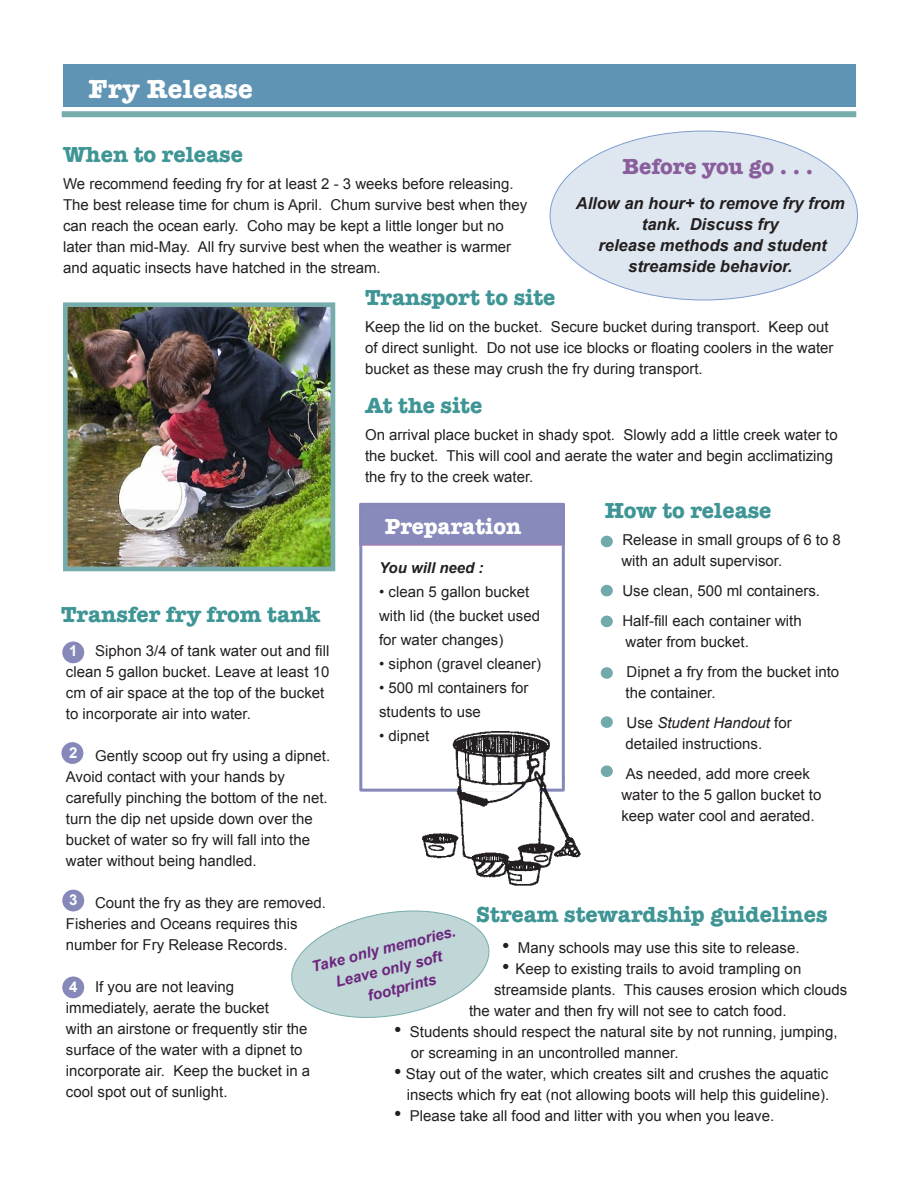
<style>
.page{position:relative;width:918px;height:1188px;background:#fff}
.page>*{position:absolute;margin:0;border:0;box-sizing:border-box;transform-origin:0 0}
.t1{font:700 27px "American Typewriter";letter-spacing:.01em;color:#fff}
.t2{font:700 22.5px "American Typewriter";color:#3f9595}
.t3{font:700 22.5px "American Typewriter";color:#895e9c}
.t4{font:700 22.5px "American Typewriter";color:#fff}
.t5{font:italic 700 16.5px/21px "Arial";color:#231f20;text-align:center}
.t6{font:15px/21px "Arial";color:#231f20}
.t7{font:italic 700 15px/21px "Arial";color:#6b257e;text-align:center}
.t8{font:italic 700 15px "Arial";color:#231f20}
.t9{font:700 15px "Arial";color:#fff}
.s1{font-style:italic}
.s2{font-size:21px}
</style>
<div class="page">
<div style="left:63px;top:64px;width:793px;height:43px;background:#6094b5"></div>
<div style="left:62px;top:111px;width:794px;height:6px;background:#77acad"></div>
<img style="left:69px;top:308px;width:260px;height:257px">
<div style="left:63px;top:302px;width:272px;height:269px;border:5px solid #77acad"></div>
<div style="left:550px;top:131px;width:308px;height:169px;background:#dee7ef;border-radius:50%"></div>
<div style="left:360px;top:504px;width:204px;height:41px;background:#888abc"></div>
<div style="left:359px;top:503px;width:206px;height:43px;border:2px solid #a382b3"></div>
<div style="left:359px;top:503px;width:206px;height:289px;border:3px solid #8688ba"></div>
<img style="left:417px;top:728px;width:164px;height:158px">
<div style="left:61px;top:742px;width:23px;height:23px;background:#8688ba;border-radius:50%"></div>
<div style="left:60px;top:741px;width:25px;height:24px;border:1px solid #fff;border-radius:50%"></div>
<div style="left:62px;top:976px;width:23px;height:23px;background:#8688ba;border-radius:50%"></div>
<div style="left:61px;top:975px;width:25px;height:25px;border:1px solid #fff;border-radius:50%"></div>
<div style="left:62px;top:889px;width:23px;height:23px;background:#8688ba;border-radius:50%"></div>
<div style="left:61px;top:888px;width:25px;height:25px;border:1px solid #fff;border-radius:50%"></div>
<div style="left:62px;top:641px;width:23px;height:23px;background:#8688ba;border-radius:50%"></div>
<div style="left:61px;top:640px;width:25px;height:25px;border:1px solid #fff;border-radius:50%"></div>
<div style="left:601px;top:536px;width:12px;height:11px;background:#72aaab;border-radius:50%"></div>
<hr style="left:523px;top:788px;width:16px;height:4px;background:#fff">
<div style="left:462px;top:787px;width:50px;height:5px;background:#fff"></div>
<svg style="left:291px;top:910px;width:199px;height:108px"></svg>
<svg style="left:504px;top:783px;width:30px;height:18px"></svg>
<div style="left:601px;top:585px;width:12px;height:11px;background:#72aaab;border-radius:50%"></div>
<div style="left:601px;top:616px;width:12px;height:11px;background:#72aaab;border-radius:50%"></div>
<div style="left:601px;top:667px;width:12px;height:12px;background:#72aaab;border-radius:50%"></div>
<div style="left:601px;top:716px;width:12px;height:12px;background:#72aaab;border-radius:50%"></div>
<div style="left:601px;top:765px;width:12px;height:12px;background:#72aaab;border-radius:50%"></div>
<p class="t1" style="left:89px;top:65px;width:166px">Fry Release</p>
<p class="t2" style="left:63px;top:135px;width:182px">When to release</p>
<p class="t6" style="left:63px;top:173px;width:466px">We recommend feeding fry for at least 2 - 3 weeks before releasing.<br>The best release time for chum is April. Chum survive best when they can reach the ocean early. Coho may be kept a little longer but no later than mid-May. All fry survive best when the weather is warmer and aquatic insects have hatched in the stream.</p>
<p class="t3" style="left:623px;top:147px;width:192px">Before you go . . .</p>
<p class="t5" style="left:576px;top:194px;width:271px">Allow an hour+ to remove fry from tank. Discuss fry</p>
<p class="t5" style="left:598px;top:236px;width:230px">release methods and student streamside behavior.</p>
<p class="t2" style="left:365px;top:278px;width:192px">Transport to site</p>
<p class="t6" style="left:365px;top:316px;width:470px">Keep the lid on the bucket. Secure bucket during transport. Keep out of direct sunlight. Do not use ice blocks or floating coolers in the water bucket as these may crush the fry during transport.</p>
<p class="t2" style="left:365px;top:386px;width:119px">At the site</p>
<p class="t6" style="left:365px;top:424px;width:474px">On arrival place bucket in shady spot. Slowly add a little creek water to the bucket. This will cool and aerate the water and begin acclimatizing the fry to the creek water.</p>
<p class="t2" style="left:605px;top:491px;width:168px">How to release</p>
<p class="t6" style="left:621px;top:530px;width:221px;text-indent:-17px">• Release in small groups of 6 to 8 with an adult supervisor.</p>
<p class="t6" style="left:605px;top:581px;width:217px">• Use clean, 500 ml containers.</p>
<p class="t6" style="left:626px;top:611px;width:178px;text-indent:-21px">• Half-fill each container with water from bucket.</p>
<p class="t6" style="left:626px;top:662px;width:215px;text-indent:-21px">• Dipnet a fry from the bucket into the container.</p>
<p class="t6" style="left:605px;top:713px;width:189px;text-align:center">• Use <span class="s1">Student Handout</span> for detailed instructions.</p>
<p class="t6" style="left:621px;top:764px;width:202px;text-indent:-17px">• As needed, add more creek water to the 5 gallon bucket to keep water cool and aerated.</p>
<p class="t4" style="left:385px;top:507px;width:138px">Preparation</p>
<p class="t8" style="left:379px;top:558px;width:106px">You will need :</p>
<p class="t6" style="left:379px;top:580px;width:162px;line-height:24px">• clean 5 gallon bucket with lid (the bucket used for water changes)</p>
<p class="t6" style="left:379px;top:653px;width:163px">• siphon (gravel cleaner)</p>
<p class="t6" style="left:379px;top:676px;width:151px;line-height:24px">• 500 ml containers for students to use</p>
<p class="t6" style="left:379px;top:725px;width:52px">• dipnet</p>
<p class="t2" style="left:61px;top:595px;width:261px">Transfer fry from tank</p>
<p class="t6" style="left:66px;top:640px;width:265px;text-indent:29px">Siphon 3/4 of tank water out and fill clean 5 gallon bucket. Leave at least 10 cm of air space at the top of the bucket to incorporate air into water.</p>
<p class="t6" style="left:66px;top:745px;width:266px;text-indent:29px">Gently scoop out fry using a dipnet.<br>Avoid contact with your hands by carefully pinching the bottom of the net. turn the dip net upside down over the bucket of water so fry will fall into the water without being handled.</p>
<p class="t6" style="left:66px;top:892px;width:262px;text-indent:29px">Count the fry as they are removed.<br>Fisheries and Oceans requires this number for Fry Release Records.</p>
<p class="t6" style="left:95px;top:976px;width:141px">If you are not leaving</p>
<p class="t6" style="left:66px;top:997px;width:205px">immediately, aerate the bucket</p>
<p class="t6" style="left:66px;top:1018px;width:246px">with an airstone or frequently stir the surface of the water with a dipnet to incorporate air. Keep the bucket in a cool spot out of sunlight.</p>
<p class="t9" style="left:69px;top:641px;width:10px">1</p>
<p class="t9" style="left:69px;top:743px;width:10px">2</p>
<p class="t9" style="left:69px;top:890px;width:10px">3</p>
<p class="t2" style="left:476px;top:895px;width:353px">Stream stewardship guidelines</p>
<p class="t6" style="left:502px;top:938px;width:299px"><span class="s2">•</span> Many schools may use this site to release.</p>
<p class="t6" style="left:502px;top:959px;width:301px"><span class="s2">•</span> Keep to existing trails to avoid trampling on</p>
<p class="t6" style="left:469px;top:980px;width:380px;text-indent:25px">streamside plants. This causes erosion which clouds the water and then fry will not see to catch food.</p>
<p class="t6" style="left:411px;top:1022px;width:428px;text-indent:-17px"><span class="s2">•</span> Students should respect the natural site by not running, jumping, or screaming in an uncontrolled manner.</p>
<p class="t6" style="left:394px;top:1064px;width:437px;text-align:right"><span class="s2">•</span> Stay out of the water, which creates silt and crushes the aquatic insects which fry eat (not allowing boots will help this guideline).</p>
<p class="t6" style="left:394px;top:1106px;width:382px"><span class="s2">•</span> Please take all food and litter with you when you leave.</p>
<p class="t7" style="left:310px;top:957px;width:149px;rotate:-14deg">Take only memories.<br>Leave only soft</p>
<p class="t7" style="left:366px;top:986px;width:71px;rotate:-14deg">footprints</p>
<p class="t9" style="left:69px;top:976px;width:10px">4</p>
</div>
